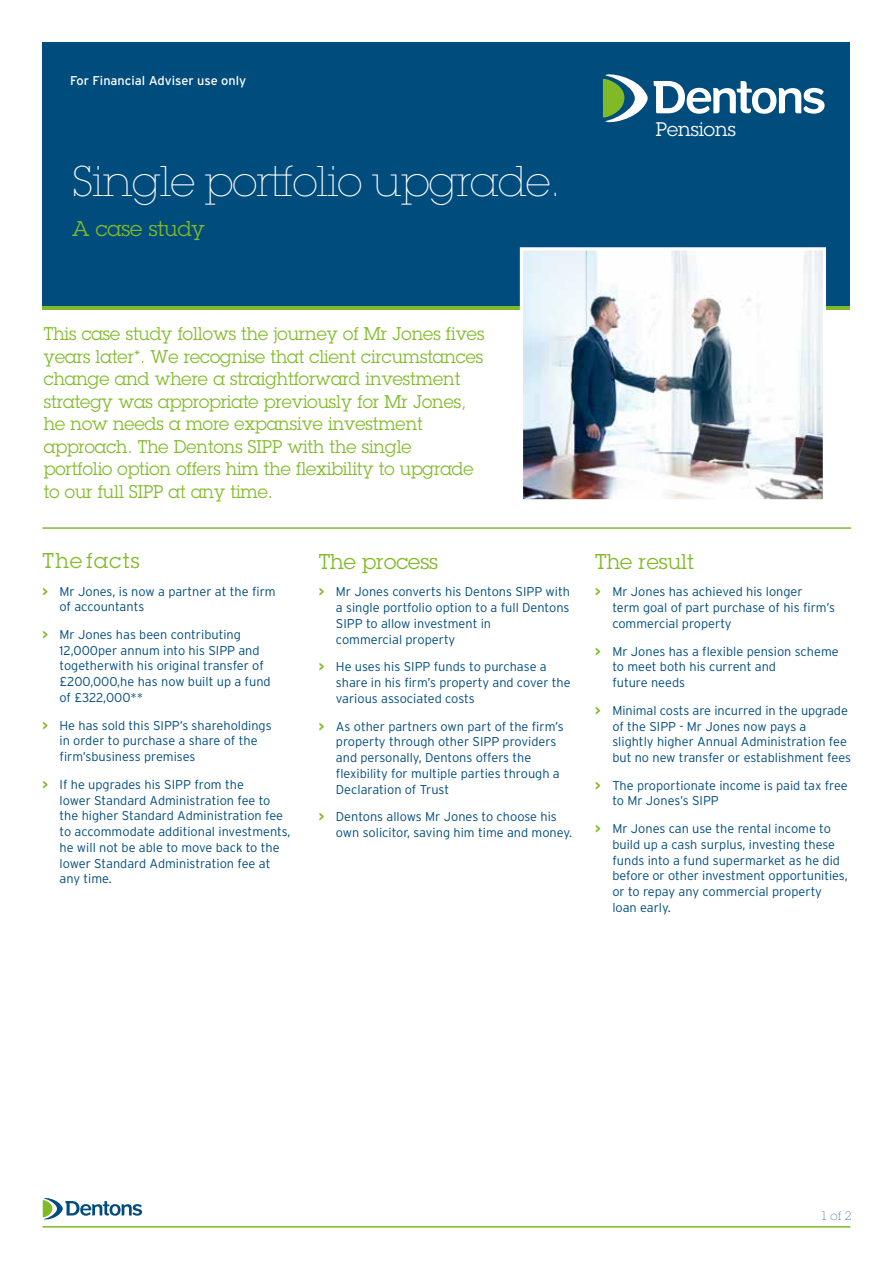
<style>
.page{position:relative;width:893px;height:1263px;background:#fff}
.page>*{position:absolute;margin:0;border:0;box-sizing:border-box;transform-origin:0 0}
.t1{font:200 42px "Lubalin Graph Std";letter-spacing:-.025em;color:#fff}
.t2{font:21px "Lubalin Graph Std";color:#80ba27}
.t3{font:21px "Lubalin Graph Std";letter-spacing:.07em;color:#80ba27}
.t4{font:19.2px "Lubalin Graph Std";color:#fff}
.t5{font:18px/22.5px "Lubalin Graph Std";color:#80ba27}
.t6{font:300 12.75px/15.8px "Interstate";color:#004c7d}
.t7{font:12.75px "Interstate";color:#fff}
.t8{font:200 12px "Lubalin Graph Std";color:#004c7d}
.s1{font-weight:700;color:#80ba27}
</style>
<div class="page">
<div style="left:43px;top:43px;width:807px;height:263px;background:#004c7d"></div>
<svg style="left:603px;top:74px;width:222px;height:49px"></svg>
<hr style="left:43px;top:527px;width:808px;height:2px;background:#80ba27">
<hr style="left:43px;top:1226px;width:807px;height:1px;background:#80ba27">
<svg style="left:43px;top:1198px;width:99px;height:21px"></svg>
<hr style="left:43px;top:306px;width:807px;height:3px;background:#80ba27">
<img style="left:524px;top:251px;width:298px;height:247px">
<div style="left:520px;top:247px;width:306px;height:255px;border:3px solid #fff"></div>
<p class="t7" style="left:70px;top:73px;width:177px">For Financial Adviser use only</p>
<h1 class="t1" style="left:72px;top:157px;width:490px">Single portfolio upgrade.</h1>
<h2 class="t2" style="left:72px;top:216px;width:134px">A case study</h2>
<h3 class="t4" style="left:656px;top:117px;width:81px">Pensions</h3>
<p class="t5" style="left:44px;top:322px;width:442px">This case study follows the journey of Mr Jones fives years later*. We recognise that client circumstances change and where a straightforward investment strategy was appropriate previously for Mr Jones, he now needs a more expansive investment approach. The Dentons SIPP with the single portfolio option offers him the flexibility to upgrade to our full SIPP at any time.</p>
<h2 class="t3" style="left:43px;top:547px;width:99px">The facts</h2>
<p class="t6" style="left:60px;top:583px;width:218px;text-indent:-17px"><span class="s1">&gt;</span> Mr Jones, is now a partner at the firm of accountants</p>
<p class="t6" style="left:60px;top:626px;width:213px;text-indent:-17px"><span class="s1">&gt;</span> Mr Jones has been contributing<br>12,000per annum into his SIPP and togetherwith his original transfer of £200,000,he has now built up a fund of £322,000**</p>
<p class="t6" style="left:60px;top:717px;width:214px;text-indent:-17px"><span class="s1">&gt;</span> He has sold this SIPP’s shareholdings in order to purchase a share of the firm’sbusiness premises</p>
<p class="t6" style="left:60px;top:776px;width:233px;text-indent:-17px"><span class="s1">&gt;</span> If he upgrades his SIPP from the<br>lower Standard Administration fee to the higher Standard Administration fee to accommodate additional investments, he will not be able to move back to the lower Standard Administration fee at any time.</p>
<h2 class="t2" style="left:319px;top:548px;width:121px">The process</h2>
<p class="t6" style="left:336px;top:584px;width:236px;text-indent:-17px"><span class="s1">&gt;</span> Mr Jones converts his Dentons SIPP with a single portfolio option to a full Dentons<br>SIPP to allow investment in<br>commercial property</p>
<p class="t6" style="left:336px;top:659px;width:236px;text-indent:-17px"><span class="s1">&gt;</span> He uses his SIPP funds to purchase a share in his firm’s property and cover the various associated costs</p>
<p class="t6" style="left:336px;top:718px;width:229px;text-indent:-17px"><span class="s1">&gt;</span> As other partners own part of the firm’s property through other SIPP providers and personally, Dentons offers the flexibility for multiple parties through a Declaration of Trust</p>
<p class="t6" style="left:336px;top:809px;width:238px;text-indent:-17px"><span class="s1">&gt;</span> Dentons allows Mr Jones to choose his own solicitor, saving him time and money.</p>
<h2 class="t2" style="left:595px;top:548px;width:100px">The result</h2>
<p class="t6" style="left:612px;top:584px;width:224px;text-indent:-17px"><span class="s1">&gt;</span> Mr Jones has achieved his longer<br>term goal of part purchase of his firm’s commercial property</p>
<p class="t6" style="left:612px;top:643px;width:228px;text-indent:-17px"><span class="s1">&gt;</span> Mr Jones has a flexible pension scheme to meet both his current and<br>future needs</p>
<p class="t6" style="left:612px;top:702px;width:240px;text-indent:-17px"><span class="s1">&gt;</span> Minimal costs are incurred in the upgrade of the SIPP - Mr Jones now pays a<br>slightly higher Annual Administration fee but no new transfer or establishment fees</p>
<p class="t6" style="left:612px;top:777px;width:237px;text-indent:-17px"><span class="s1">&gt;</span> The proportionate income is paid tax free to Mr Jones’s SIPP</p>
<p class="t6" style="left:612px;top:821px;width:237px;text-indent:-17px"><span class="s1">&gt;</span> Mr Jones can use the rental income to build up a cash surplus, investing these funds into a fund supermarket as he did before or other investment opportunities, or to repay any commercial property loan early.</p>
<p class="t8" style="left:821px;top:1209px;width:32px">1 of 2</p>
</div>
